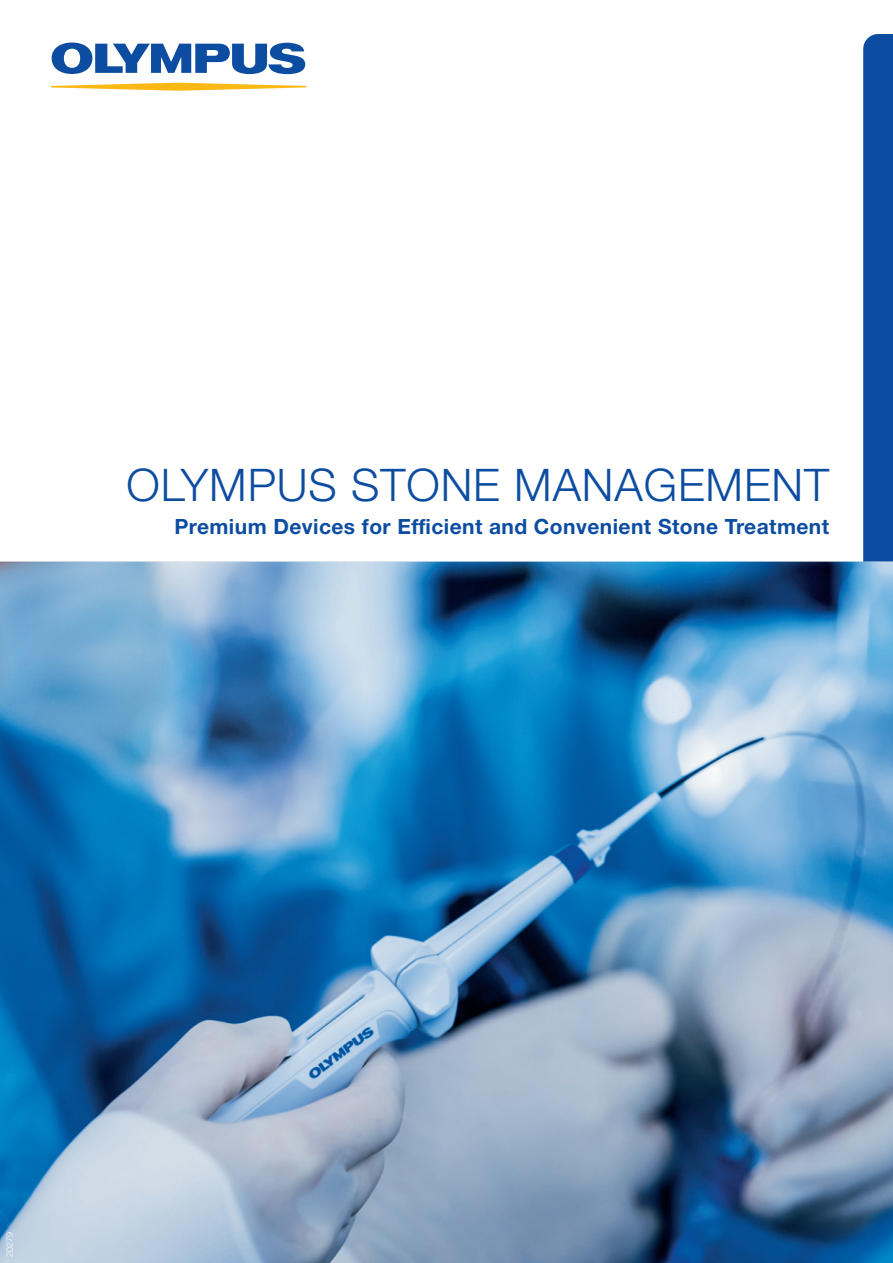
<style>
.page{position:relative;width:893px;height:1263px;background:#fff}
.page>*{position:absolute;margin:0;border:0;box-sizing:border-box;transform-origin:0 0}
.t1{font:300 45px "Helvetica Neue LT Pro";letter-spacing:.02em;color:#0d4da1}
.t2{font:700 21px "Helvetica Neue LT Pro";letter-spacing:.02em;color:#0d4da1}
.t3{font:300 9px "Helvetica Neue LT Pro";color:#fff}
</style>
<div class="page">
<svg style="left:863px;top:34px;width:30px;height:528px;background:#1351a3"></svg>
<img style="left:0;top:562px;width:893px;height:701px">
<svg style="left:52px;top:43px;width:253px;height:31px"></svg>
<svg style="left:51px;top:83px;width:255px;height:8px"></svg>
<h1 class="t1" style="left:127px;top:457px;width:704px">OLYMPUS STONE MANAGEMENT</h1>
<p class="t2" style="left:174px;top:513px;width:656px">Premium Devices for Efficient and Convenient Stone Treatment</p>
<p class="t3" style="left:4px;top:1256px;width:27px;rotate:-90deg">20279</p>
</div>
